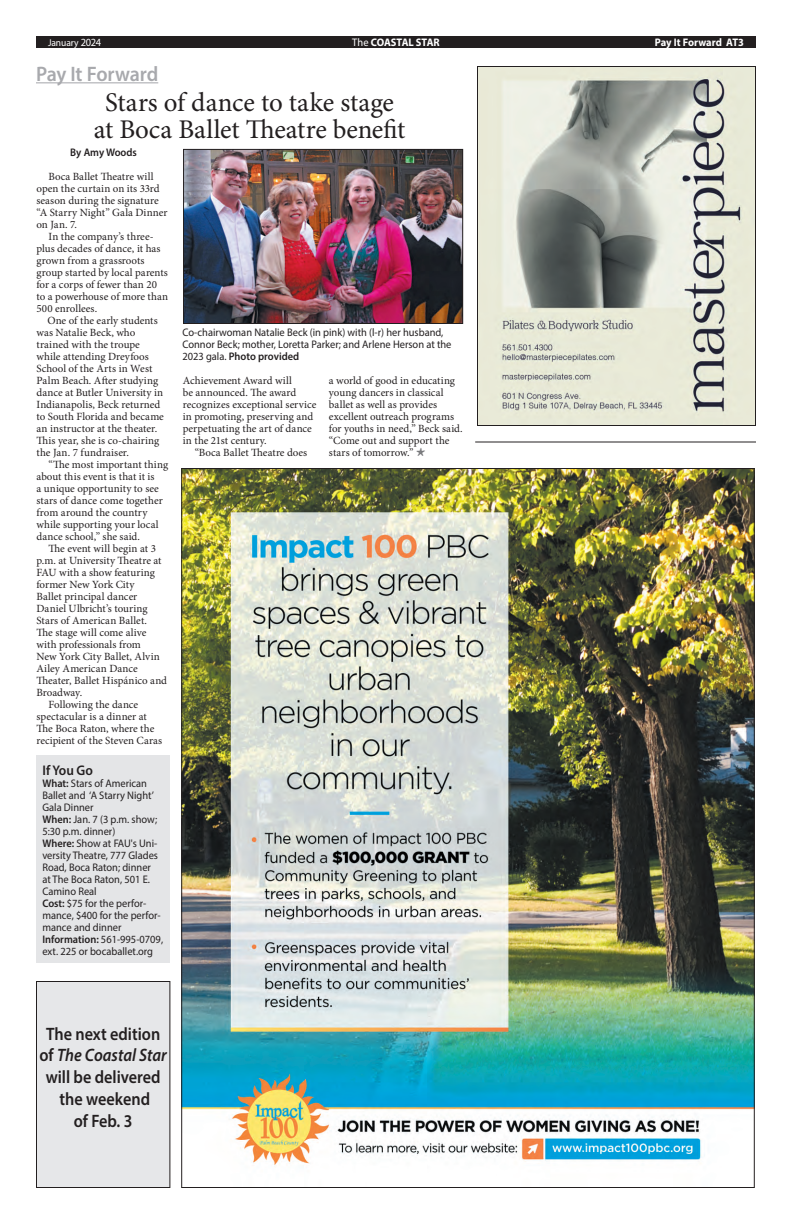
<style>
.page{position:relative;width:792px;height:1224px;background:#fff}
.page>*{position:absolute;margin:0;border:0;box-sizing:border-box;transform-origin:0 0}
.Headline_27{font:27px "Minion Pro";letter-spacing:-.005em;color:#231f20}
.t1{font:600 21px "Myriad Pro";letter-spacing:-.01em;color:#a8a9ad;scale:.95 1}
.t2{font:600 18px "Myriad Pro";color:#231f20;scale:.9 1}
.t3{font:italic 600 18px "Myriad Pro";color:#231f20;scale:.9 1}
.photo_caption{font:600 14px "Myriad Pro";letter-spacing:.005em;color:#231f20;scale:.95 1}
.BODY_text{font:11px/12px "Minion Pro";letter-spacing:.005em;color:#231f20}
.photo_caption-2{font:11px/12px "Myriad Pro";color:#231f20;scale:.95 1}
.t4{font:700 11px "Myriad Pro";letter-spacing:-.005em;color:#fff;scale:.95 1}
.BYLINE_story{font:600 11px "Myriad Pro";color:#231f20;scale:.95 1}
.t5{font:10px "Myriad Pro";letter-spacing:-.005em;color:#fff;scale:.95 1}
.s1{font-size:11px}
.s2{font-weight:400}
.s3{font-weight:600}
.s4{font-family:"Nautical Doodles";color:#757679}
.s5{font-style:normal}
</style>
<div class="page">
<div style="left:36px;top:36px;width:720px;height:12px;background:#231f20"></div>
<hr style="left:36px;top:82px;width:122px;height:1px;background:#a8a9ad">
<img style="left:185px;top:151px;width:276px;height:171px">
<div style="left:183px;top:149px;width:280px;height:175px;border:1px solid #231f20"></div>
<hr style="left:475px;top:442px;width:281px;height:1px;background:#231f20">
<img style="left:479px;top:68px;width:275px;height:356px">
<div style="left:477px;top:66px;width:279px;height:360px;border:1px solid #231f20"></div>
<div style="left:36px;top:755px;width:134px;height:208px;background:#e4e5e7"></div>
<div style="left:36px;top:982px;width:134px;height:206px;background:#e6e7e9"></div>
<div style="left:36px;top:981px;width:134px;height:207px;border:1px solid #231f20"></div>
<img style="left:183px;top:470px;width:570px;height:695px">
<p class="t5" style="left:48px;top:36px;width:58px">January <span class="s1">2024</span></p>
<p class="t4" style="left:352px;top:35px;width:93px"><span class="s2">The</span> COASTAL STAR</p>
<p class="t4" style="left:655px;top:35px;width:95px">Pay It Forward AT3</p>
<p class="t1" style="left:36px;top:60px;width:130px">Pay It Forward</p>
<p class="Headline_27" style="left:105px;top:84px;width:290px">Stars of dance to take stage</p>
<p class="Headline_27" style="left:94px;top:111px;width:313px">at Boca Ballet Theatre benefit</p>
<p class="BYLINE_story" style="left:70px;top:145px;width:72px">By Amy Woods</p>
<p class="BODY_text" style="left:36px;top:171px;width:133px;text-indent:12px">Boca Ballet Theatre will open the curtain on its 33rd season during the signature “A Starry Night” Gala Dinner on Jan. 7.</p>
<p class="BODY_text" style="left:36px;top:231px;width:133px;text-indent:12px">In the company’s three&shy;plus decades of dance, it has grown from a grassroots group started by local parents for a corps of fewer than 20 to a powerhouse of more than<br>500 enrollees.</p>
<p class="BODY_text" style="left:36px;top:315px;width:129px;text-indent:11px">One of the early students was Natalie Beck, who trained with the troupe while attending Dreyfoos<br>School of the Arts in West<br>Palm Beach. After studying dance at Butler University in<br>Indianapolis, Beck returned to South Florida and became an instructor at the theater.<br>This year, she is co-chairing the Jan. 7 fundraiser.</p>
<p class="BODY_text" style="left:36px;top:459px;width:133px;text-indent:12px">“The most important thing about this event is that it is<br>a unique opportunity to see stars of dance come together from around the country while supporting your local dance school,” she said.</p>
<p class="BODY_text" style="left:36px;top:543px;width:132px;text-indent:12px">The event will begin at 3 p.m. at University Theatre at<br>FAU with a show featuring former New York City<br>Ballet principal dancer<br>Daniel Ulbricht’s touring<br>Stars of American Ballet.<br>The stage will come alive with professionals from<br>New York City Ballet, Alvin<br>Ailey American Dance<br>Theater, Ballet Hispánico and<br>Broadway.</p>
<p class="BODY_text" style="left:36px;top:699px;width:127px;text-indent:12px">Following the dance spectacular is a dinner at<br>The Boca Raton, where the recipient of the Steven Caras</p>
<p class="photo_caption" style="left:42px;top:762px;width:55px">If You Go</p>
<p class="photo_caption-2" style="left:42px;top:777px;width:119px"><span class="s3">What:</span> Stars of American<br>Ballet and ‘A Starry Night’<br>Gala Dinner</p>
<p class="photo_caption-2" style="left:42px;top:813px;width:122px"><span class="s3">When:</span> Jan. 7 (3 p.m. show;<br>5:30 p.m. dinner)</p>
<p class="photo_caption-2" style="left:42px;top:837px;width:123px"><span class="s3">Where:</span> Show at FAU's Uni&shy;versity Theatre, 777 Glades<br>Road, Boca Raton; dinner at The Boca Raton, 501 E.<br>Camino Real</p>
<p class="photo_caption-2" style="left:42px;top:897px;width:126px"><span class="s3">Cost:</span> $75 for the perfor&shy;mance, $400 for the perfor&shy;mance and dinner</p>
<p class="photo_caption-2" style="left:42px;top:933px;width:129px"><span class="s3">Information:</span> 561-995-0709, ext. 225 or bocaballet.org</p>
<p class="photo_caption-2" style="left:182px;top:326px;width:285px">Co-chairwoman Natalie Beck (in pink) with (l-r) her husband,<br>Connor Beck; mother, Loretta Parker; and Arlene Herson at the<br>2023 gala. <span class="s3">Photo provided</span></p>
<p class="BODY_text" style="left:183px;top:375px;width:135px">Achievement Award will<br>be announced. The award recognizes exceptional service in promoting, preserving and perpetuating the art of dance in the 21st century.</p>
<p class="BODY_text" style="left:195px;top:447px;width:114px">“Boca Ballet Theatre does</p>
<p class="BODY_text" style="left:329px;top:375px;width:135px">a world of good in educating young dancers in classical ballet as well as provides excellent outreach programs for youths in need,” Beck said. “Come out and support the stars of tomorrow.” <span class="s4">P</span></p>
<p class="t2" style="left:46px;top:1022px;width:128px">The next edition</p>
<p class="t3" style="left:39px;top:1044px;width:143px"><span class="s5">of</span> The Coastal Star</p>
<p class="t2" style="left:46px;top:1066px;width:129px">will be delivered</p>
<p class="t2" style="left:60px;top:1088px;width:102px">the weekend</p>
<p class="t2" style="left:74px;top:1110px;width:67px">of Feb. 3</p>
</div>
